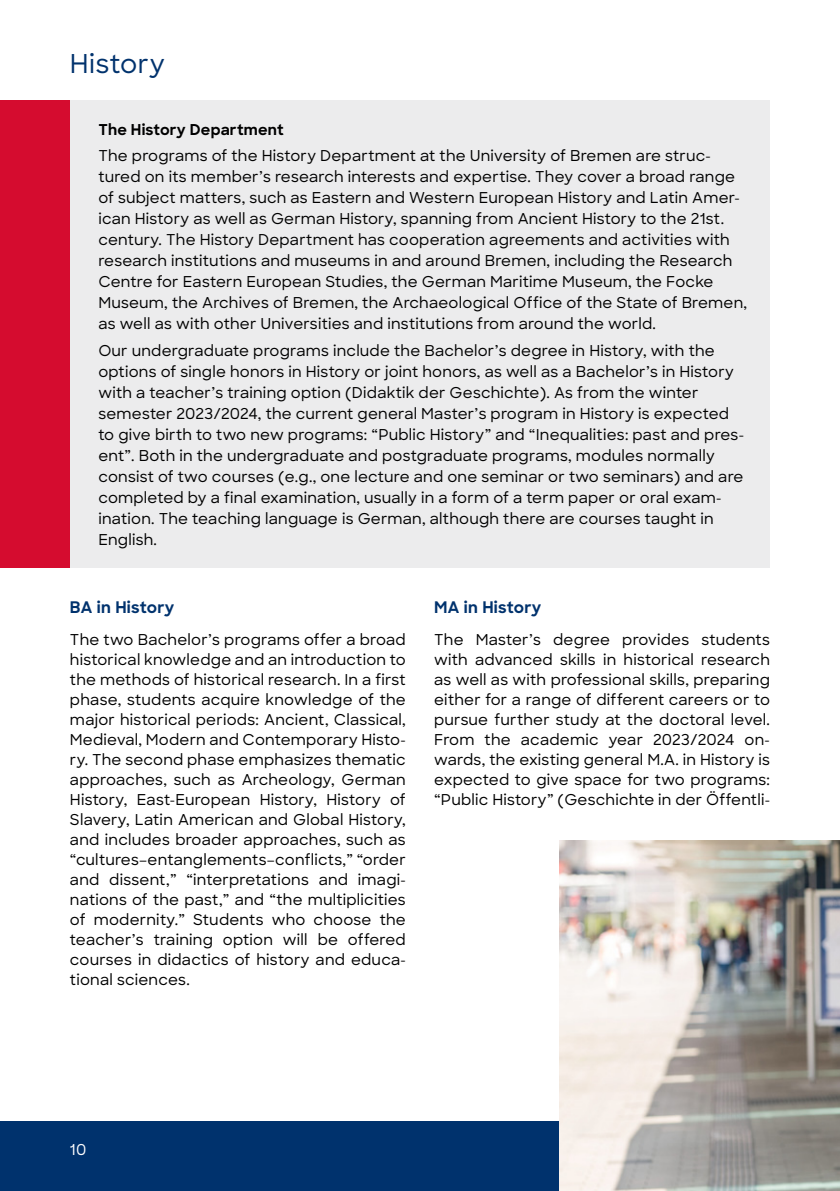
<style>
.page{position:relative;width:840px;height:1191px;background:#fff}
.page>*{position:absolute;margin:0;border:0;box-sizing:border-box;transform-origin:0 0}
.t1{font:500 26px "Sharp Sans";letter-spacing:.02em;color:#00326d}
.t2{font:700 16px "Sharp Sans";letter-spacing:.02em;color:#00326d}
.t3{font:500 15px/20px "Sharp Sans";letter-spacing:.015em;color:#000;text-align:justify}
.t4{font:700 15px "Sharp Sans";letter-spacing:.015em;color:#000}
.t5{font:500 15px "Sharp Sans";color:#fff}
</style>
<div class="page">
<div style="left:0;top:1121px;width:839px;height:70px;background:#00326d"></div>
<img style="left:559px;top:840px;width:280px;height:351px">
<div style="left:70px;top:101px;width:699px;height:467px;background:#ececed"></div>
<div style="left:0;top:101px;width:70px;height:467px;background:#d50c2f"></div>
<h1 class="t1" style="left:70px;top:44px;width:96px">History</h1>
<p class="t4" style="left:98px;top:118px;width:187px">The History Department</p>
<p class="t3" style="left:98px;top:145px;width:649px;line-height:21px;text-align:left">The programs of the History Department at the University of Bremen are struc&shy;tured on its member’s research interests and expertise. They cover a broad range of subject matters, such as Eastern and Western European History and Latin Amer&shy;ican History as well as German History, spanning from Ancient History to the 21st. century. The History Department has cooperation agreements and activities with research institutions and museums in and around Bremen, including the Research Centre for Eastern European Studies, the German Maritime Museum, the Focke Museum, the Archives of Bremen, the Archaeological Office of the State of Bremen, as well as with other Universities and institutions from around the world.</p>
<p class="t3" style="left:98px;top:339px;width:646px;line-height:21px;text-align:left">Our undergraduate programs include the Bachelor’s degree in History, with the options of single honors in History or joint honors, as well as a Bachelor’s in History with a teacher’s training option (Didaktik der Geschichte). As from the winter semester 2023/2024, the current general Master’s program in History is expected to give birth to two new programs: “Public History” and “Inequalities: past and pres&shy;ent”. Both in the undergraduate and postgraduate programs, modules normally consist of two courses (e.g., one lecture and one seminar or two seminars) and are completed by a final examination, usually in a form of a term paper or oral exam&shy;ination. The teaching language is German, although there are courses taught in English.</p>
<p class="t2" style="left:70px;top:595px;width:106px">BA in History</p>
<p class="t3" style="left:70px;top:628px;width:337px">The two Bachelor’s programs offer a broad historical knowledge and an introduction to the methods of historical research. In a first phase, students acquire knowledge of the major historical periods: Ancient, Classical, Medieval, Modern and Contemporary Histo&shy;ry. The second phase emphasizes thematic approaches, such as Archeology, German History, East-European History, History of Slavery, Latin American and Global History, and includes broader approaches, such as “cultures–entanglements–conflicts,” “order and dissent,” “interpretations and imagi&shy;nations of the past,” and “the multiplicities of modernity.” Students who choose the teacher’s training option will be offered courses in didactics of history and educa&shy;tional sciences.</p>
<p class="t2" style="left:434px;top:595px;width:109px">MA in History</p>
<p class="t3" style="left:434px;top:628px;width:337px">The Master’s degree provides students with advanced skills in historical research as well as with professional skills, preparing either for a range of different careers or to pursue further study at the doctoral level.<br>From the academic year 2023/2024 on&shy;wards, the existing general M.A. in History is expected to give space for two programs: “Public History” (Geschichte in der Öffentli-</p>
<p class="t5" style="left:70px;top:1138px;width:18px">10</p>
</div>
